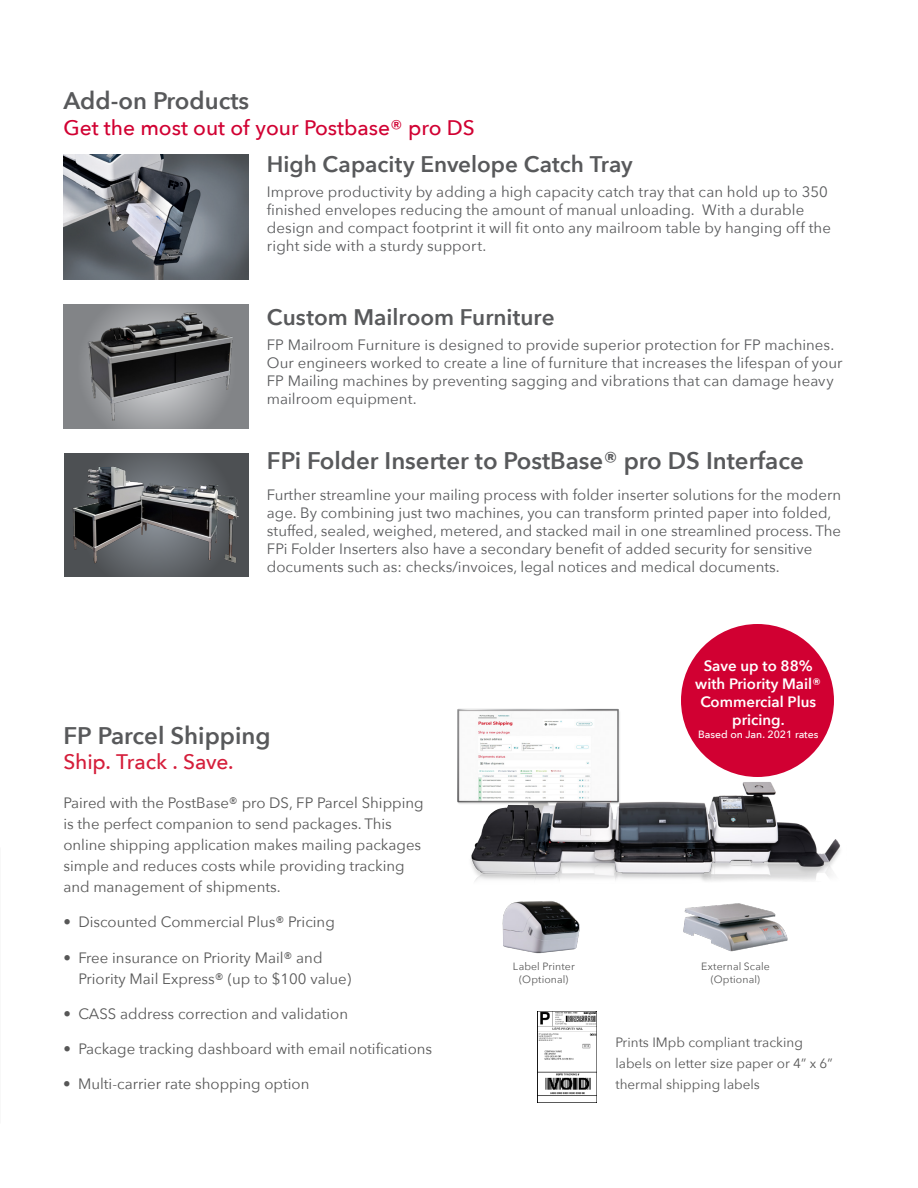
<style>
.page{position:relative;width:918px;height:1188px;background:#fff}
.page>*{position:absolute;margin:0;border:0;box-sizing:border-box;transform-origin:0 0}
.t1{font:600 24px "Avenir Next";color:#58595b}
.t2{font:600 22.5px "Avenir Next";color:#58595b}
.t3{font:500 21px "Avenir Next";color:#d10032}
.t4{font:500 21px "Avenir Next";letter-spacing:-.005em;color:#d51e3b}
.t5{font:15px/18px "Avenir Next";color:#58595b}
.t6{font:15px/21px "Avenir Next";color:#575757}
.t7{font:600 15px/18px "Avenir Next";color:#fff;text-align:center}
.t8{font:13.5px/21px "Avenir Next";color:#575757}
.t9{font:10.5px/12.6px "Avenir Next";letter-spacing:.01em;color:#575757;text-align:center}
.t10{font:500 10.5px "Avenir Next";color:#fff}
</style>
<div class="page">
<img style="left:539px;top:1013px;width:56px;height:83px">
<div style="left:537px;top:1011px;width:60px;height:92px;border:1px solid #000"></div>
<img style="left:457px;top:708px;width:163px;height:96px">
<img style="left:683px;top:905px;width:105px;height:47px">
<img style="left:502px;top:905px;width:78px;height:49px">
<img style="left:461px;top:777px;width:380px;height:128px">
<div style="left:681px;top:624px;width:153px;height:153px;background:#d10032;border-radius:50%"></div>
<svg style="left:65px;top:453px;width:183px;height:123px;background:#525559"></svg>
<img style="left:71px;top:463px;width:171px;height:103px">
<img style="left:63px;top:155px;width:185px;height:124px">
<img style="left:63px;top:304px;width:186px;height:124px">
<h1 class="t1" style="left:63px;top:80px;width:187px">Add-on Products</h1>
<h3 class="t3" style="left:63px;top:109px;width:413px">Get the most out of your Postbase® pro DS</h3>
<h2 class="t2" style="left:267px;top:145px;width:367px">High Capacity Envelope Catch Tray</h2>
<p class="t5" style="left:267px;top:182px;width:566px">Improve productivity by adding a high capacity catch tray that can hold up to 350 finished envelopes reducing the amount of manual unloading. With a durable design and compact footprint it will fit onto any mailroom table by hanging off the right side with a sturdy support.</p>
<h2 class="t2" style="left:267px;top:298px;width:289px">Custom Mailroom Furniture</h2>
<p class="t5" style="left:267px;top:335px;width:577px">FP Mailroom Furniture is designed to provide superior protection for FP machines.<br>Our engineers worked to create a line of furniture that increases the lifespan of your FP Mailing machines by preventing sagging and vibrations that can damage heavy mailroom equipment.</p>
<h1 class="t1" style="left:267px;top:440px;width:538px">FPi Folder Inserter to PostBase® pro DS Interface</h1>
<p class="t5" style="left:267px;top:485px;width:576px">Further streamline your mailing process with folder inserter solutions for the modern age. By combining just two machines, you can transform printed paper into folded, stuffed, sealed, weighed, metered, and stacked mail in one streamlined process. The FPi Folder Inserters also have a secondary benefit of added security for sensitive documents such as: checks/invoices, legal notices and medical documents.</p>
<h1 class="t1" style="left:63px;top:715px;width:209px">FP Parcel Shipping</h1>
<h3 class="t4" style="left:63px;top:744px;width:172px">Ship. Track . Save.</h3>
<p class="t6" style="left:63px;top:792px;width:362px">Paired with the PostBase® pro DS, FP Parcel Shipping is the perfect companion to send packages. This online shipping application makes mailing packages simple and reduces costs while providing tracking and management of shipments.</p>
<p class="t6" style="left:63px;top:911px;width:273px">• Discounted Commercial Plus® Pricing</p>
<p class="t6" style="left:78px;top:946px;width:274px;text-indent:-15px">• Free insurance on Priority Mail® and<br>Priority Mail Express® (up to $100 value)</p>
<p class="t6" style="left:63px;top:1002px;width:286px">• CASS address correction and validation</p>
<p class="t6" style="left:63px;top:1037px;width:370px">• Package tracking dashboard with email notifications</p>
<p class="t6" style="left:63px;top:1072px;width:248px">• Multi-carrier rate shopping option</p>
<p class="t7" style="left:695px;top:657px;width:127px">Save up to 88% with Priority Mail®<br>Commercial Plus pricing.</p>
<p class="t10" style="left:698px;top:725px;width:122px">Based on Jan. 2021 rates</p>
<p class="t9" style="left:513px;top:960px;width:63px">Label Printer (Optional)</p>
<p class="t9" style="left:701px;top:960px;width:70px">External Scale (Optional)</p>
<p class="t8" style="left:615px;top:1032px;width:219px">Prints IMpb compliant tracking labels on letter size paper or 4” x 6” thermal shipping labels</p>
</div>
